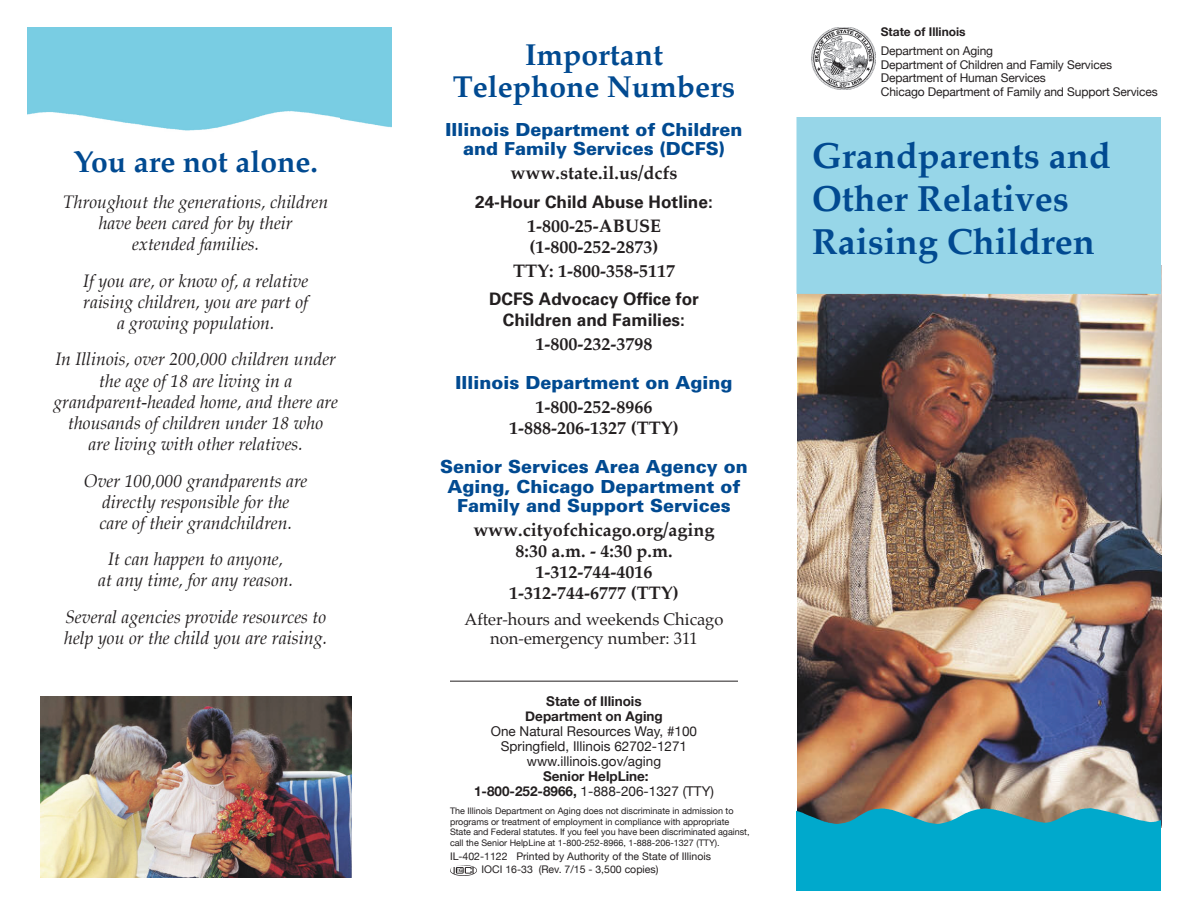
<style>
.page{position:relative;width:1188px;height:918px;background:#fff}
.page>*{position:absolute;margin:0;border:0;box-sizing:border-box;transform-origin:0 0}
.t1{font:700 36px/43.2px "Palatino";color:#014a91}
.t2{font:700 30px/31.5px "Palatino";color:#014a91;text-align:center}
.t3{font:700 18px/21px "Palatino";color:#231f20;text-align:center}
.t4{font:900 18px/19.5px "Univers";color:#014a91;text-align:center}
.t5{font:italic 18px "Palatino";color:#231f20}
.t6{font:italic 17.7px/21.3px "Palatino";color:#231f20;text-align:center}
.t7{font:700 17.25px/21px "Univers";color:#231f20;text-align:center}
.t8{font:16.5px/19.5px "Palatino";color:#231f20;text-align:center}
.t9{font:700 13.5px/15px "Helvetica Neue";color:#231f20;text-align:center}
.t10{font:13.5px/15px "Helvetica Neue";color:#231f20;text-align:center}
.t11{font:12px/13.5px "Helvetica Neue";letter-spacing:-.01em;color:#231f20}
.t12{font:700 12px "Helvetica Neue";color:#231f20}
.t13{font:10.5px/12.8px "Helvetica Neue";color:#231f20}
.t14{font:9px/10.5px "Helvetica Neue";color:#231f20}
.s1{font-size:17.7px}
.s2{font-weight:400}
</style>
<div class="page">
<img style="left:797px;top:294px;width:364px;height:511px">
<div style="left:796px;top:117px;width:365px;height:177px;background:#97d6e8"></div>
<img style="left:27px;top:27px;width:365px;height:104px">
<img style="left:796px;top:805px;width:365px;height:86px">
<img style="left:40px;top:696px;width:311px;height:182px">
<img style="left:450px;top:865px;width:27px;height:11px">
<hr style="left:450px;top:681px;width:288px;height:1px;background:#231f20">
<img style="left:812px;top:27px;width:63px;height:63px">
<h2 class="t2" style="left:74px;top:145px;width:246px">You are not alone.</h2>
<p class="t6" style="left:63px;top:191px;width:267px">Throughout the generations, children have been cared for by their<br>extended families.</p>
<p class="t6" style="left:83px;top:270px;width:227px">If you are, or know of, a relative raising children, you are part of a growing population.</p>
<p class="t6" style="left:53px;top:349px;width:286px">In Illinois, over 200,000 children under the age of 18 are living in a grandparent-headed home, and there are thousands of children under 18 who<br>are living with other relatives.</p>
<p class="t6" style="left:84px;top:470px;width:225px">Over 100,000 grandparents are directly responsible for the<br>care of their grandchildren.</p>
<p class="t6" style="left:98px;top:549px;width:196px">It can happen to anyone,<br>at any time, for any reason.</p>
<p class="t6" style="left:65px;top:606px;width:263px">Several agencies provide resources to</p>
<p class="t5" style="left:64px;top:624px;width:265px"><span class="s1">help you or the</span> child you are raising.</p>
<h2 class="t2" style="left:453px;top:38px;width:284px">Important<br>Telephone Numbers</h2>
<p class="t4" style="left:446px;top:119px;width:298px">Illinois Department of Children and Family Services (DCFS)</p>
<p class="t3" style="left:511px;top:162px;width:168px">www.state.il.us/dcfs</p>
<p class="t7" style="left:475px;top:191px;width:239px">24-Hour Child Abuse Hotline:</p>
<p class="t3" style="left:527px;top:215px;width:135px;text-align:left">1-800-25-ABUSE (1-800-252-2873)</p>
<p class="t3" style="left:513px;top:260px;width:163px">TTY: 1-800-358-5117</p>
<p class="t7" style="left:489px;top:289px;width:211px">DCFS Advocacy Office for<br>Children and Families:</p>
<p class="t3" style="left:536px;top:333px;width:118px">1-800-232-3798</p>
<p class="t4" style="left:456px;top:373px;width:278px">Illinois Department on Aging</p>
<p class="t3" style="left:509px;top:396px;width:171px">1-800-252-8966<br>1-888-206-1327 (TTY)</p>
<p class="t4" style="left:440px;top:457px;width:309px">Senior Services Area Agency on<br>Aging, Chicago Department of<br>Family and Support Services</p>
<p class="t3" style="left:473px;top:519px;width:243px">www.cityofchicago.org/aging<br>8:30 a.m. - 4:30 p.m.<br>1-312-744-4016<br>1-312-744-6777 (TTY)</p>
<p class="t8" style="left:465px;top:609px;width:260px">After-hours and weekends Chicago non-emergency number: 311</p>
<p class="t9" style="left:525px;top:693px;width:139px">State of Illinois<br>Department on Aging</p>
<p class="t10" style="left:491px;top:723px;width:208px">One Natural Resources Way, #100<br>Springfield, Illinois 62702-1271 www.illinois.gov/aging</p>
<p class="t9" style="left:474px;top:768px;width:241px">Senior HelpLine:<br>1-800-252-8966, <span class="s2">1-888-206-1327 (TTY)</span></p>
<p class="t14" style="left:450px;top:806px;width:301px">The Illinois Department on Aging does not discriminate in admission to programs or treatment of employment in compliance with appropriate State and Federal statutes. If you feel you have been discriminated against, call the Senior HelpLine at 1-800-252-8966, 1-888-206-1327 (TTY).</p>
<p class="t13" style="left:482px;top:850px;width:231px;text-indent:-32px">IL-402-1122 Printed by Authority of the State of Illinois<br>IOCI 16-33 (Rev. 7/15 - 3,500 copies)</p>
<p class="t12" style="left:881px;top:24px;width:86px">State of Illinois</p>
<p class="t11" style="left:881px;top:44px;width:278px">Department on Aging<br>Department of Children and Family Services Department of Human Services<br>Chicago Department of Family and Support Services</p>
<h1 class="t1" style="left:812px;top:133px;width:300px">Grandparents and<br>Other Relatives<br>Raising Children</h1>
</div>
